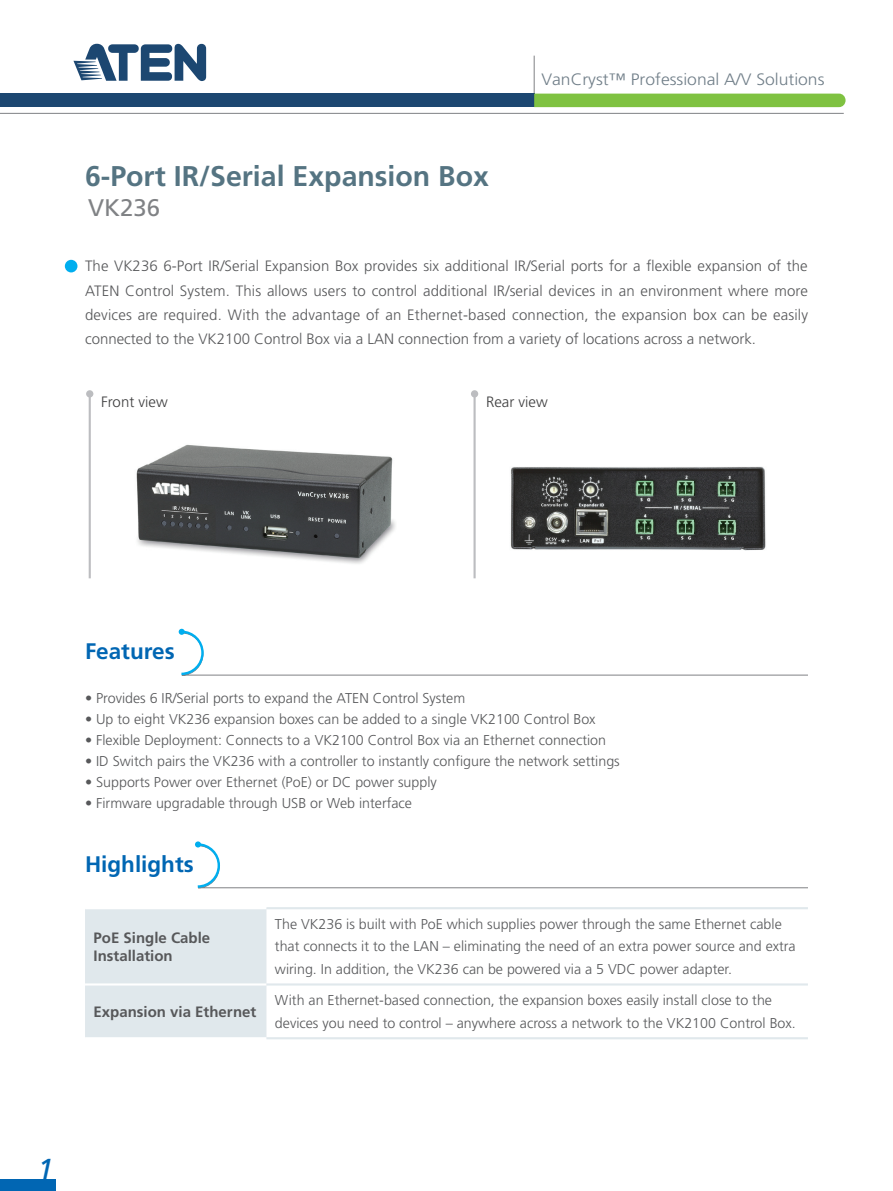
<style>
.page{position:relative;width:893px;height:1191px;background:#fff}
.page>*{position:absolute;margin:0;border:0;box-sizing:border-box;transform-origin:0 0}
.t1{font:italic 30.3px "Frutiger";color:#0166b3}
.t2{font:700 28.5px "Frutiger";color:#557482}
.t3{font:24px "Frutiger";color:#808285}
.t4{font:700 22.5px "Frutiger";color:#0166b3}
.t5{font:300 16.5px "Frutiger";color:#707e88;scale:1.06 1}
.t6{font:300 15px/24px "Frutiger";color:#57585a;text-align:justify}
.t7{font:700 15px/18px "Frutiger";color:#57585a}
.t8{font:300 15px "Frutiger";color:#3e3e3f}
.t9{font:300 14.25px/22.5px "Frutiger";color:#57585a}
</style>
<div class="page">
<hr style="left:534px;top:56px;width:1px;height:38px;background:#808285">
<div style="left:0;top:94px;width:534px;height:13px;background:#1c4771"></div>
<hr style="left:0;top:113px;width:844px;height:1px;background:#808285">
<div style="left:534px;top:94px;width:311px;height:13px;background:#7fc241"></div>
<svg style="left:73px;top:43px;width:133px;height:38px"></svg>
<div style="left:0;top:1179px;width:55px;height:12px;background:#0166b3"></div>
<svg style="left:179px;top:629px;width:629px;height:47px"></svg>
<svg style="left:195px;top:841px;width:613px;height:48px"></svg>
<div style="left:85px;top:909px;width:181px;height:128px;background:#e0e8ec"></div>
<hr style="left:85px;top:983px;width:181px;height:2px;background:#fff">
<hr style="left:266px;top:983px;width:542px;height:2px;background:#e0e8ec">
<hr style="left:266px;top:1037px;width:542px;height:2px;background:#e0e8ec">
<hr style="left:266px;top:907px;width:542px;height:2px;background:#e0e8ec">
<div style="left:65px;top:260px;width:12px;height:12px;background:#00aeef;border-radius:50%"></div>
<div style="left:86px;top:390px;width:7px;height:7px;background:#bcbdc0;border-radius:50%"></div>
<hr style="left:89px;top:394px;width:2px;height:184px;background:#bcbdc0">
<div style="left:471px;top:390px;width:7px;height:7px;background:#bcbdc0;border-radius:50%"></div>
<hr style="left:473px;top:394px;width:3px;height:184px;background:#bcbdc0">
<img style="left:136px;top:444px;width:260px;height:120px">
<img style="left:510px;top:466px;width:256px;height:85px">
<h2 class="t2" style="left:85px;top:159px;width:405px">6-Port IR/Serial Expansion Box</h2>
<h3 class="t3" style="left:88px;top:194px;width:74px">VK236</h3>
<p class="t5" style="left:541px;top:70px;width:268px">VanCryst™ Professional A/V Solutions</p>
<p class="t6" style="left:85px;top:254px;width:724px">The VK236 6-Port IR/Serial Expansion Box provides six additional IR/Serial ports for a flexible expansion of the ATEN Control System. This allows users to control additional IR/serial devices in an environment where more devices are required. With the advantage of an Ethernet-based connection, the expansion box can be easily connected to the VK2100 Control Box via a LAN connection from a variety of locations across a network.</p>
<p class="t8" style="left:101px;top:393px;width:68px">Front view</p>
<p class="t8" style="left:486px;top:393px;width:63px">Rear view</p>
<h3 class="t4" style="left:85px;top:638px;width:91px">Features</h3>
<p class="t9" style="left:85px;top:687px;width:382px">• Provides 6 IR/Serial ports to expand the ATEN Control System</p>
<p class="t9" style="left:85px;top:708px;width:512px">• Up to eight VK236 expansion boxes can be added to a single VK2100 Control Box</p>
<p class="t9" style="left:85px;top:729px;width:523px">• Flexible Deployment: Connects to a VK2100 Control Box via an Ethernet connection</p>
<p class="t9" style="left:85px;top:750px;width:536px">• ID Switch pairs the VK236 with a controller to instantly configure the network settings</p>
<p class="t9" style="left:85px;top:771px;width:353px">• Supports Power over Ethernet (PoE) or DC power supply</p>
<p class="t9" style="left:85px;top:792px;width:329px">• Firmware upgradable through USB or Web interface</p>
<h3 class="t4" style="left:85px;top:851px;width:110px">Highlights</h3>
<p class="t7" style="left:94px;top:928px;width:118px">PoE Single Cable<br>Installation</p>
<p class="t9" style="left:275px;top:912px;width:522px">The VK236 is built with PoE which supplies power through the same Ethernet cable that connects it to the LAN – eliminating the need of an extra power source and extra wiring. In addition, the VK236 can be powered via a 5 VDC power adapter.</p>
<p class="t7" style="left:94px;top:1002px;width:164px">Expansion via Ethernet</p>
<p class="t9" style="left:275px;top:989px;width:522px">With an Ethernet-based connection, the expansion boxes easily install close to the devices you need to control – anywhere across a network to the VK2100 Control Box.</p>
<h1 class="t1" style="left:38px;top:1152px;width:18px">1</h1>
</div>
